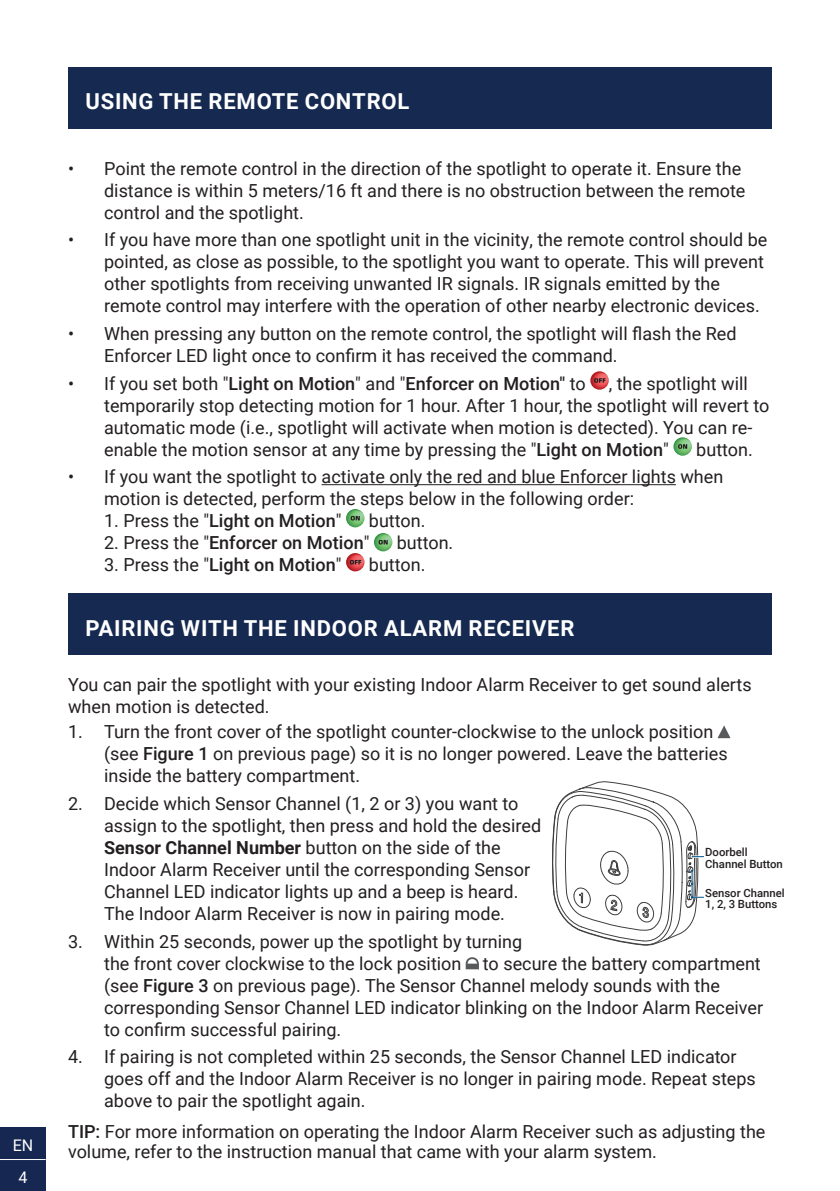
<style>
.page{position:relative;width:840px;height:1191px;background:#fff}
.page>*{position:absolute;margin:0;border:0;box-sizing:border-box;transform-origin:0 0}
.Page_Title{font:700 22px "Roboto";letter-spacing:.035em;color:#fff}
.t1{font:18px/22px "Roboto";color:#231f20}
.t2{font:500 18px "Roboto";color:#231f20}
.t3{font:16px "Roboto";color:#fff}
.Captions{font:500 11.4px/11.4px "Roboto";color:#231f20}
.s1{font-weight:400}
.s2{font-weight:500}
.s3{font-weight:700}
</style>
<div class="page">
<div style="left:0;top:1159px;width:45px;height:32px;background:#162751"></div>
<div style="left:0;top:1127px;width:45px;height:32px;background:#162751"></div>
<hr style="left:0;top:1159px;width:45px;height:1px;background:#fff">
<div style="left:68px;top:67px;width:703px;height:62px;background:#162a51"></div>
<div style="left:68px;top:593px;width:703px;height:62px;background:#162a51"></div>
<hr style="left:321px;top:484px;width:354px;height:1px;background:#231f20">
<svg style="left:590px;top:371px;width:18px;height:19px"></svg>
<svg style="left:593px;top:378px;width:12px;height:5px"></svg>
<svg style="left:673px;top:437px;width:18px;height:19px"></svg>
<svg style="left:677px;top:444px;width:9px;height:5px"></svg>
<svg style="left:346px;top:509px;width:18px;height:18px"></svg>
<svg style="left:350px;top:516px;width:9px;height:4px"></svg>
<svg style="left:374px;top:533px;width:18px;height:18px"></svg>
<svg style="left:378px;top:540px;width:9px;height:4px"></svg>
<svg style="left:346px;top:553px;width:18px;height:18px"></svg>
<svg style="left:349px;top:560px;width:12px;height:4px"></svg>
<svg style="left:717px;top:725px;width:12px;height:13px"></svg>
<svg style="left:465px;top:957px;width:13px;height:12px"></svg>
<svg style="left:552px;top:781px;width:151px;height:164px"></svg>
<p class="t3" style="left:13px;top:1133px;width:22px">EN</p>
<p class="t3" style="left:18px;top:1166px;width:10px">4</p>
<p class="Page_Title" style="left:85px;top:86px;width:325px">USING THE REMOTE CONTROL</p>
<p class="t1" style="left:104px;top:156px;width:642px;text-indent:-36px">• Point the remote control in the direction of the spotlight to operate it. Ensure the distance is within 5 meters/16 ft and there is no obstruction between the remote control and the spotlight.</p>
<p class="t1" style="left:104px;top:228px;width:664px;text-indent:-36px">• If you have more than one spotlight unit in the vicinity, the remote control should be pointed, as close as possible, to the spotlight you want to operate. This will prevent other spotlights from receiving unwanted IR signals. IR signals emitted by the remote control may interfere with the operation of other nearby electronic devices.</p>
<p class="t1" style="left:104px;top:322px;width:633px;text-indent:-36px">• When pressing any button on the remote control, the spotlight will flash the Red<br>Enforcer LED light once to confirm it has received the command.</p>
<p class="t2" style="left:68px;top:371px;width:519px"><span class="s1">• If you set both "</span>Light on Motion<span class="s1">" and "</span>Enforcer on Motion" <span class="s1">to</span></p>
<p class="t1" style="left:104px;top:371px;width:666px;text-indent:504px">, the spotlight will temporarily stop detecting motion for 1 hour. After 1 hour, the spotlight will revert to automatic mode (i.e., spotlight will activate when motion is detected). You can re&shy;enable the motion sensor at any time by pressing the "<span class="s2">Light on Motion</span>"</p>
<p class="t1" style="left:696px;top:437px;width:58px">button.</p>
<p class="t1" style="left:104px;top:465px;width:620px;text-indent:-36px">• If you want the spotlight to activate only the red and blue Enforcer lights when motion is detected, perform the steps below in the following order:</p>
<p class="t2" style="left:104px;top:508px;width:239px"><span class="s1">1. Press the "</span>Light on Motion<span class="s1">"</span></p>
<p class="t1" style="left:368px;top:509px;width:58px">button.</p>
<p class="t2" style="left:104px;top:530px;width:267px"><span class="s1">2. Press the "</span>Enforcer on Motion<span class="s1">"</span></p>
<p class="t1" style="left:396px;top:531px;width:58px">button.</p>
<p class="t2" style="left:104px;top:552px;width:239px"><span class="s1">3. Press the "</span>Light on Motion<span class="s1">"</span></p>
<p class="t1" style="left:368px;top:553px;width:58px">button.</p>
<p class="Page_Title" style="left:85px;top:613px;width:490px">PAIRING WITH THE INDOOR ALARM RECEIVER</p>
<p class="t1" style="left:68px;top:673px;width:684px">You can pair the spotlight with your existing Indoor Alarm Receiver to get sound alerts when motion is detected.</p>
<p class="t1" style="left:104px;top:720px;width:624px;text-indent:-36px">1. Turn the front cover of the spotlight counter-clockwise to the unlock position (see <span class="s2">Figure 1</span> on previous page) so it is no longer powered. Leave the batteries inside the battery compartment.</p>
<p class="t1" style="left:104px;top:792px;width:438px;text-indent:-36px">2. Decide which Sensor Channel (1, 2 or 3) you want to assign to the spotlight, then press and hold the desired <span class="s3">Sensor Channel Number</span> button on the side of the Indoor Alarm Receiver until the corresponding Sensor Channel LED indicator lights up and a beep is heard.<br>The Indoor Alarm Receiver is now in pairing mode.</p>
<p class="t1" style="left:104px;top:929px;width:660px;text-indent:-36px">3. Within 25 seconds, power up the spotlight by turning<br>the front cover clockwise to the lock position to secure the battery compartment (see <span class="s2">Figure 3</span> on previous page). The Sensor Channel melody sounds with the corresponding Sensor Channel LED indicator blinking on the Indoor Alarm Receiver to confirm successful pairing.</p>
<p class="t1" style="left:104px;top:1045px;width:653px;text-indent:-36px">4. If pairing is not completed within 25 seconds, the Sensor Channel LED indicator goes off and the Indoor Alarm Receiver is no longer in pairing mode. Repeat steps above to pair the spotlight again.</p>
<p class="t1" style="left:68px;top:1120px;width:698px;line-height:20px"><span class="s2">TIP:</span> For more information on operating the Indoor Alarm Receiver such as adjusting the volume, refer to the instruction manual that came with your alarm system.</p>
<p class="Captions" style="left:704px;top:846px;width:79px">Doorbell<br>Channel Button</p>
<p class="Captions" style="left:704px;top:886px;width:81px">Sensor Channel<br>1, 2, 3 Buttons</p>
</div>
